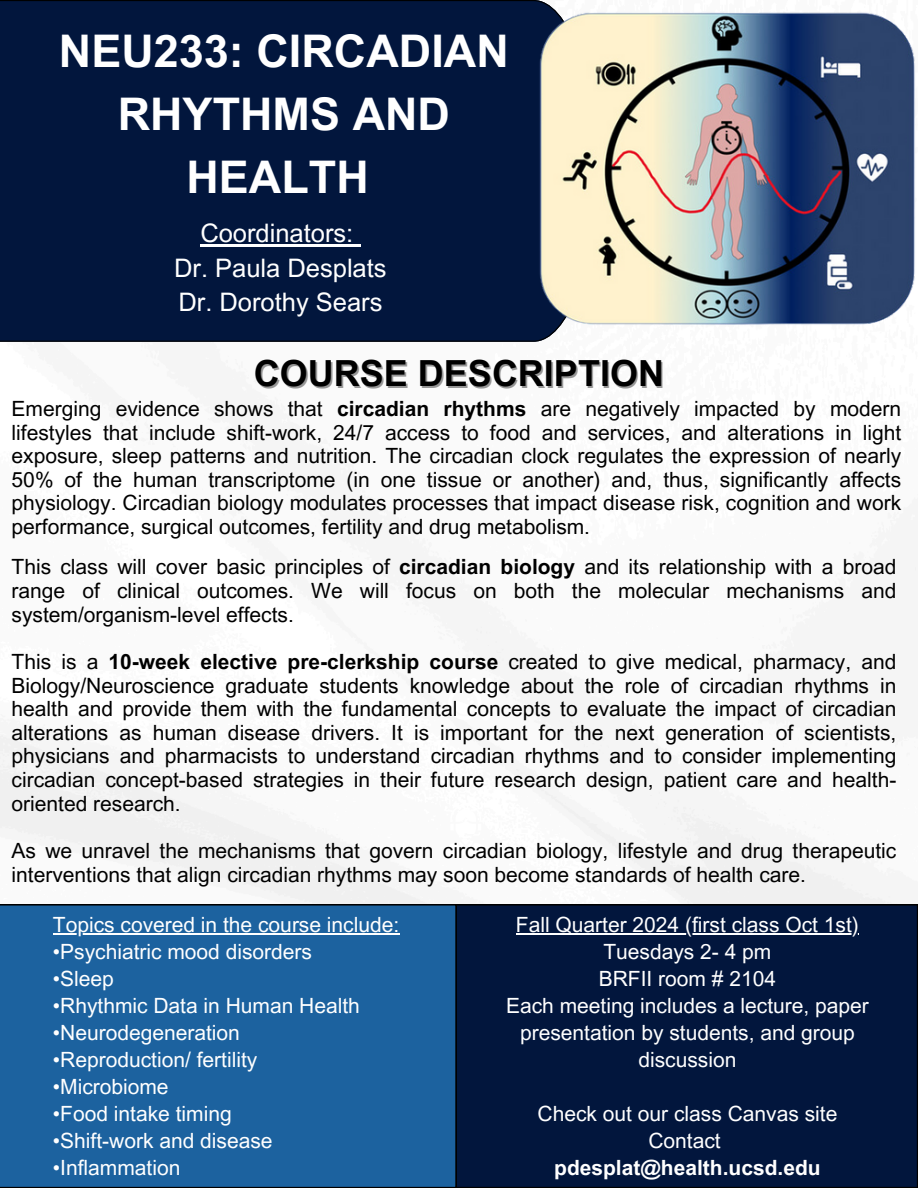
<style>
.page{position:relative;width:918px;height:1188px;background:#fff}
.page>*{position:absolute;margin:0;border:0;box-sizing:border-box;transform-origin:0 0}
.t1{font:700 45px/63px "Arial MT Pro";color:#fff;text-align:center}
.t2{font:700 36px "Arial MT Pro";color:#000}
.t3{font:25.5px/34.8px "Arial MT Pro";color:#fff;text-align:center}
.t4{font:21px/23.7px "Arial MT Pro";color:#000;text-align:justify}
.t5{font:21px/27px "Arial MT Pro";color:#fff;text-align:center}
.t6{font:700 21px "Arial MT Pro";color:#fff}
.s1{font-weight:700}
</style>
<div class="page">
<div style="left:0;top:0;width:596px;height:342px;background:#02163d"></div>
<div style="left:456px;top:904px;width:462px;height:284px;background:#02163d"></div>
<img style="left:536px;top:10px;width:382px;height:321px">
<hr style="left:200px;top:244px;width:153px;height:2px;background:#fff">
<svg style="left:353px;top:244px;width:7px;height:2px"></svg>
<div style="left:0;top:904px;width:456px;height:284px;background:#1c629f"></div>
<hr style="left:53px;top:934px;width:346px;height:1px;background:#fff">
<hr style="left:516px;top:934px;width:343px;height:1px;background:#fff">
<p class="t1" style="left:59px;top:26px;width:451px">NEU233: CIRCADIAN<br>RHYTHMS AND<br>HEALTH</p>
<h3 class="t3" style="left:174px;top:219px;width:214px">Coordinators:<br>Dr. Paula Desplats<br>Dr. Dorothy Sears</h3>
<p class="t2" style="left:254px;top:360px;width:412px">COURSE DESCRIPTION</p>
<h2 class="t4" style="left:12px;top:399px;width:891px">Emerging evidence shows that <span class="s1">circadian rhythms</span> are negatively impacted by modern lifestyles that include shift-work, 24/7 access to food and services, and alterations in light exposure, sleep patterns and nutrition. The circadian clock regulates the expression of nearly 50% of the human transcriptome (in one tissue or another) and, thus, significantly affects physiology. Circadian biology modulates processes that impact disease risk, cognition and work performance, surgical outcomes, fertility and drug metabolism.</h2>
<p class="t4" style="left:12px;top:558px;width:886px">This class will cover basic principles of <span class="s1">circadian biology</span> and its relationship with a broad range of clinical outcomes. We will focus on both the molecular mechanisms and system/organism-level effects.</p>
<p class="t4" style="left:12px;top:652px;width:886px">This is a <span class="s1">10-week elective pre-clerkship course</span> created to give medical, pharmacy, and Biology/Neuroscience graduate students knowledge about the role of circadian rhythms in health and provide them with the fundamental concepts to evaluate the impact of circadian alterations as human disease drivers. It is important for the next generation of scientists, physicians and pharmacists to understand circadian rhythms and to consider implementing circadian concept-based strategies in their future research design, patient care and health&shy;oriented research.</p>
<p class="t4" style="left:12px;top:841px;width:886px">As we unravel the mechanisms that govern circadian biology, lifestyle and drug therapeutic interventions that align circadian rhythms may soon become standards of health care.</p>
<p class="t5" style="left:53px;top:914px;width:348px">Topics covered in the course include:</p>
<p class="t5" style="left:53px;top:941px;width:261px">•Psychiatric mood disorders</p>
<p class="t5" style="left:53px;top:968px;width:63px">•Sleep</p>
<p class="t5" style="left:53px;top:995px;width:309px">•Rhythmic Data in Human Health</p>
<p class="t5" style="left:53px;top:1022px;width:189px">•Neurodegeneration</p>
<p class="t5" style="left:53px;top:1049px;width:206px">•Reproduction/ fertility</p>
<p class="t5" style="left:53px;top:1076px;width:117px">•Microbiome</p>
<p class="t5" style="left:53px;top:1103px;width:180px">•Food intake timing</p>
<p class="t5" style="left:53px;top:1130px;width:221px">•Shift-work and disease</p>
<p class="t5" style="left:53px;top:1157px;width:129px">•Inflammation</p>
<p class="t5" style="left:516px;top:914px;width:344px">Fall Quarter 2024 (first class Oct 1st)</p>
<p class="t5" style="left:603px;top:941px;width:169px">Tuesdays 2- 4 pm</p>
<p class="t5" style="left:599px;top:968px;width:179px">BRFII room # 2104</p>
<p class="t5" style="left:506px;top:995px;width:364px">Each meeting includes a lecture, paper presentation by students, and group discussion</p>
<p class="t5" style="left:538px;top:1103px;width:301px">Check out our class Canvas site</p>
<p class="t5" style="left:648px;top:1130px;width:74px">Contact</p>
<p class="t6" style="left:554px;top:1160px;width:268px">pdesplat@health.ucsd.edu</p>
</div>
